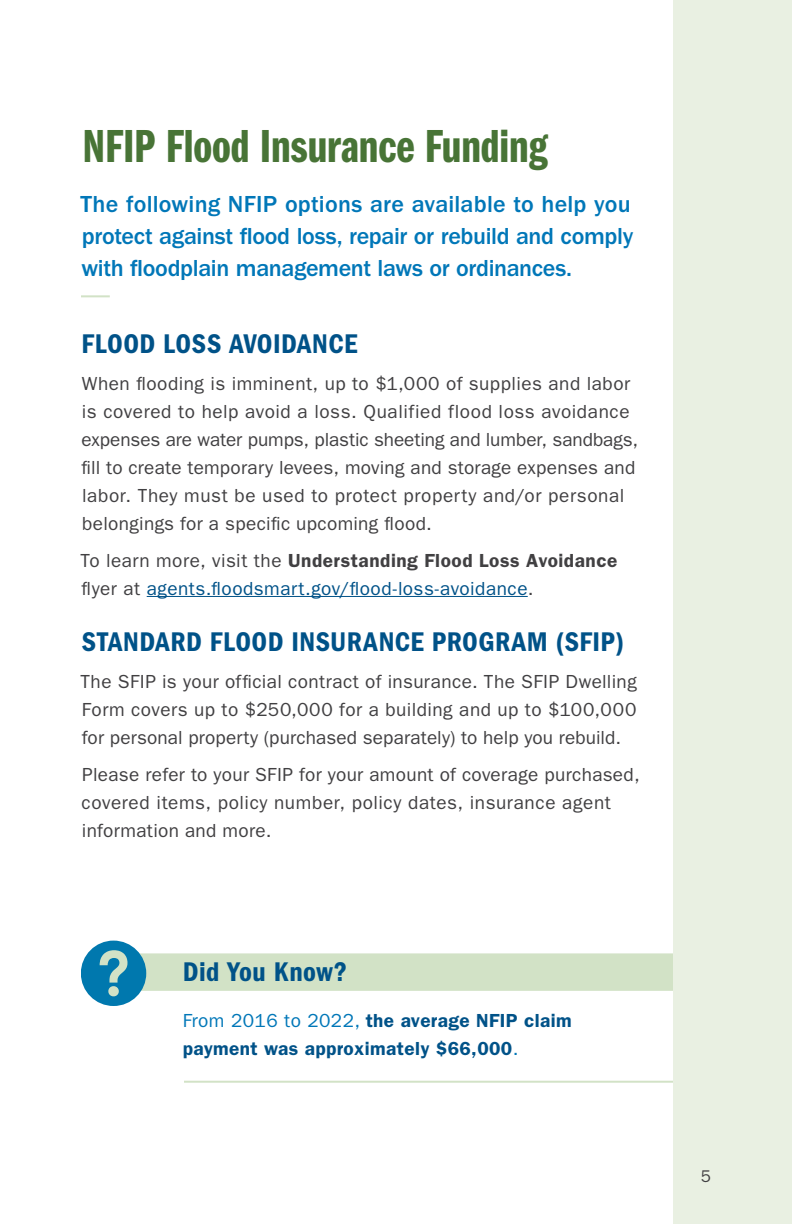
<style>
.page{position:relative;width:792px;height:1224px;background:#fff}
.page>*{position:absolute;margin:0;border:0;box-sizing:border-box;transform-origin:0 0}
.t1{font:48px "ITC Franklin Gothic Std Dm Cp";letter-spacing:-.005em;color:#487436}
.t2{font:28px "ITC Franklin Gothic Std Dm Cd";letter-spacing:.015em;color:#005288}
.t3{font:500 24px/32px "ITC Franklin Gothic Std";letter-spacing:-.015em;color:#0177b8;text-align:justify}
.t4{font:19px/28px "ITC Franklin Gothic Std";letter-spacing:.02em;color:#414042}
.t5{font:19px/28px "ITC Franklin Gothic Std";letter-spacing:.025em;color:#005288}
.t6{font:600 19px/28px "ITC Franklin Gothic Std";letter-spacing:.02em;color:#005288}
.t7{font:17px "ITC Franklin Gothic Std";color:#414042}
.s1{color:#414042}
.s2{font-weight:600;color:#414042}
.s3{font-weight:400;color:#0177b8}
</style>
<div class="page">
<div style="left:81px;top:941px;width:65px;height:65px;background:#0078ae;border-radius:50%"></div>
<svg style="left:100px;top:950px;width:574px;height:46px"></svg>
<hr style="left:184px;top:1081px;width:527px;height:2px;background:#d2e2c6">
<div style="left:674px;top:0;width:118px;height:1224px;background:#e9f0e2"></div>
<hr style="left:81px;top:295px;width:29px;height:2px;background:#d2e2c6">
<hr style="left:147px;top:596px;width:381px;height:1px;background:#005288">
<h1 class="t1" style="left:82px;top:120px;width:467px">NFIP Flood Insurance Funding</h1>
<p class="t3" style="left:81px;top:188px;width:554px">The following NFIP options are available to help you protect against flood loss, repair or rebuild and comply with floodplain management laws or ordinances.</p>
<h2 class="t2" style="left:82px;top:327px;width:277px">FLOOD LOSS AVOIDANCE</h2>
<p class="t4" style="left:82px;top:369px;width:558px">When flooding is imminent, up to $1,000 of supplies and labor is covered to help avoid a loss. Qualified flood loss avoidance expenses are water pumps, plastic sheeting and lumber, sandbags, fill to create temporary levees, moving and storage expenses and labor. They must be used to protect property and/or personal belongings for a specific upcoming flood.</p>
<p class="t5" style="left:81px;top:546px;width:538px"><span class="s1">To learn more, visit the</span> <span class="s2">Understanding Flood Loss Avoidance </span><span class="s1">flyer at</span> agents.floodsmart.gov/flood-loss-avoidance<span class="s1">.</span></p>
<h2 class="t2" style="left:82px;top:625px;width:544px">STANDARD FLOOD INSURANCE PROGRAM (SFIP)</h2>
<p class="t4" style="left:81px;top:667px;width:558px;text-align:justify">The SFIP is your official contract of insurance. The SFIP Dwelling Form covers up to $250,000 for a building and up to $100,000 for personal property (purchased separately) to help you rebuild.</p>
<p class="t4" style="left:82px;top:760px;width:560px">Please refer to your SFIP for your amount of coverage purchased, covered items, policy number, policy dates, insurance agent information and more.</p>
<h3 class="t2" style="left:183px;top:956px;width:166px">Did You Know?</h3>
<p class="t6" style="left:183px;top:1007px;width:390px"><span class="s3">From 2016 to 2022,</span> the average NFIP claim payment was approximately $66,000<span class="s3">.</span></p>
<p class="t7" style="left:701px;top:1166px;width:12px">5</p>
</div>
